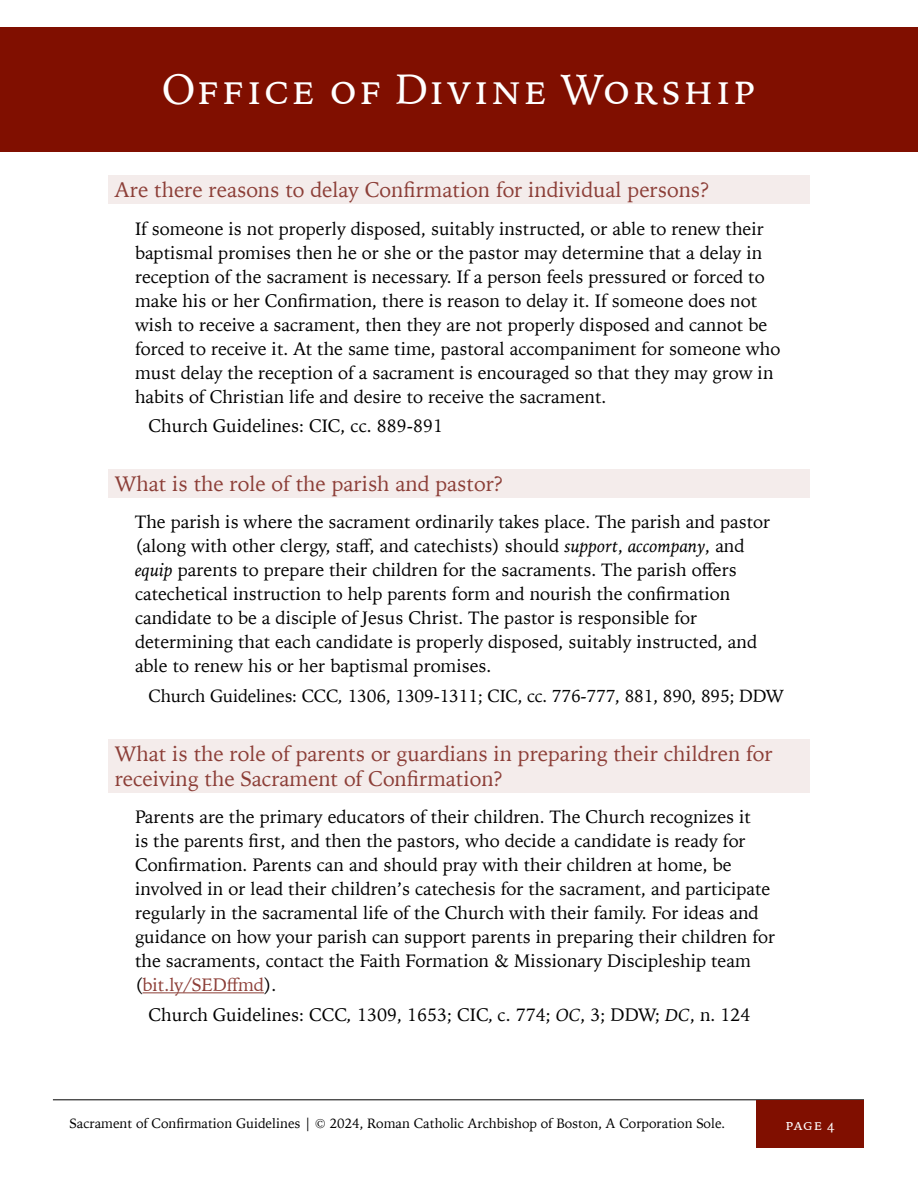
<style>
.page{position:relative;width:918px;height:1188px;background:#fff}
.page>*{position:absolute;margin:0;border:0;box-sizing:border-box;transform-origin:0 0}
.t1{font:42px "Iowan Old Style";letter-spacing:.01em;color:#fff}
.t2{font:21px/25.2px "Iowan Old Style";color:#8c3e37}
.t3{font:18px/24px "Iowan Old Style";color:#000}
.t4{font:17.55px "Iowan Old Style";letter-spacing:-.01em;color:#000}
.t5{font:15px "Iowan Old Style";color:#fff}
.t6{font:13.5px "Iowan Old Style";color:#000}
.s1{font-style:italic}
.s2{color:#8c3e37}
</style>
<div class="page">
<div style="left:0;top:27px;width:918px;height:125px;background:#800f00"></div>
<hr style="left:53px;top:1099px;width:811px;height:1px;background:#000">
<div style="left:756px;top:1101px;width:108px;height:47px;background:#800f00"></div>
<div style="left:108px;top:176px;width:702px;height:28px;background:#f4eceb"></div>
<div style="left:108px;top:469px;width:702px;height:29px;background:#f4eceb"></div>
<div style="left:108px;top:739px;width:702px;height:54px;background:#f4eceb"></div>
<hr style="left:143px;top:992px;width:121px;height:1px;background:#8c3e37">
<h1 class="t1" style="left:162px;top:52px;width:596px">Office of Divine Worship</h1>
<p class="t2" style="left:115px;top:176px;width:597px">Are there reasons to delay Confirmation for individual persons?</p>
<p class="t3" style="left:135px;top:216px;width:647px">If someone is not properly disposed, suitably instructed, or able to renew their baptismal promises then he or she or the pastor may determine that a delay in reception of the sacrament is necessary. If a person feels pressured or forced to make his or her Confirmation, there is reason to delay it. If someone does not wish to receive a sacrament, then they are not properly disposed and cannot be forced to receive it. At the same time, pastoral accompaniment for someone who must delay the reception of a sacrament is encouraged so that they may grow in habits of Christian life and desire to receive the sacrament.</p>
<p class="t3" style="left:148px;top:413px;width:296px">Church Guidelines: CIC, cc. 889-891</p>
<p class="t2" style="left:115px;top:470px;width:391px">What is the role of the parish and pastor?</p>
<p class="t3" style="left:135px;top:509px;width:637px">The parish is where the sacrament ordinarily takes place. The parish and pastor (along with other clergy, staff, and catechists) should <span class="s1">support</span>, <span class="s1">accompany</span>, and <span class="s1">equip</span> parents to prepare their children for the sacraments. The parish offers catechetical instruction to help parents form and nourish the confirmation candidate to be a disciple of Jesus Christ. The pastor is responsible for determining that each candidate is properly disposed, suitably instructed, and able to renew his or her baptismal promises.</p>
<p class="t4" style="left:148px;top:680px;width:637px">Church Guidelines: CCC<span class="s1">,</span> 1306, 1309-1311; CIC, cc. 776-777, 881, 890, 895; DDW</p>
<p class="t2" style="left:115px;top:740px;width:659px">What is the role of parents or guardians in preparing their children for receiving the Sacrament of Confirmation?</p>
<p class="t3" style="left:135px;top:804px;width:642px">Parents are the primary educators of their children. The Church recognizes it<br>is the parents first, and then the pastors, who decide a candidate is ready for Confirmation. Parents can and should pray with their children at home, be involved in or lead their children’s catechesis for the sacrament, and participate regularly in the sacramental life of the Church with their family. For ideas and guidance on how your parish can support parents in preparing their children for the sacraments, contact the Faith Formation &amp; Missionary Discipleship team (<span class="s2">bit.ly/SEDffmd</span>).</p>
<p class="t3" style="left:148px;top:1001px;width:604px">Church Guidelines: CCC<span class="s1">,</span> 1309, 1653; CIC<span class="s1">,</span> c. 774; <span class="s1">OC</span>, 3; DDW; <span class="s1">DC</span>, n. 124</p>
<p class="t6" style="left:70px;top:1111px;width:657px">Sacrament of Confirmation Guidelines | © 2024, Roman Catholic Archbishop of Boston, A Corporation Sole.</p>
<p class="t5" style="left:785px;top:1111px;width:51px">page 4</p>
</div>
